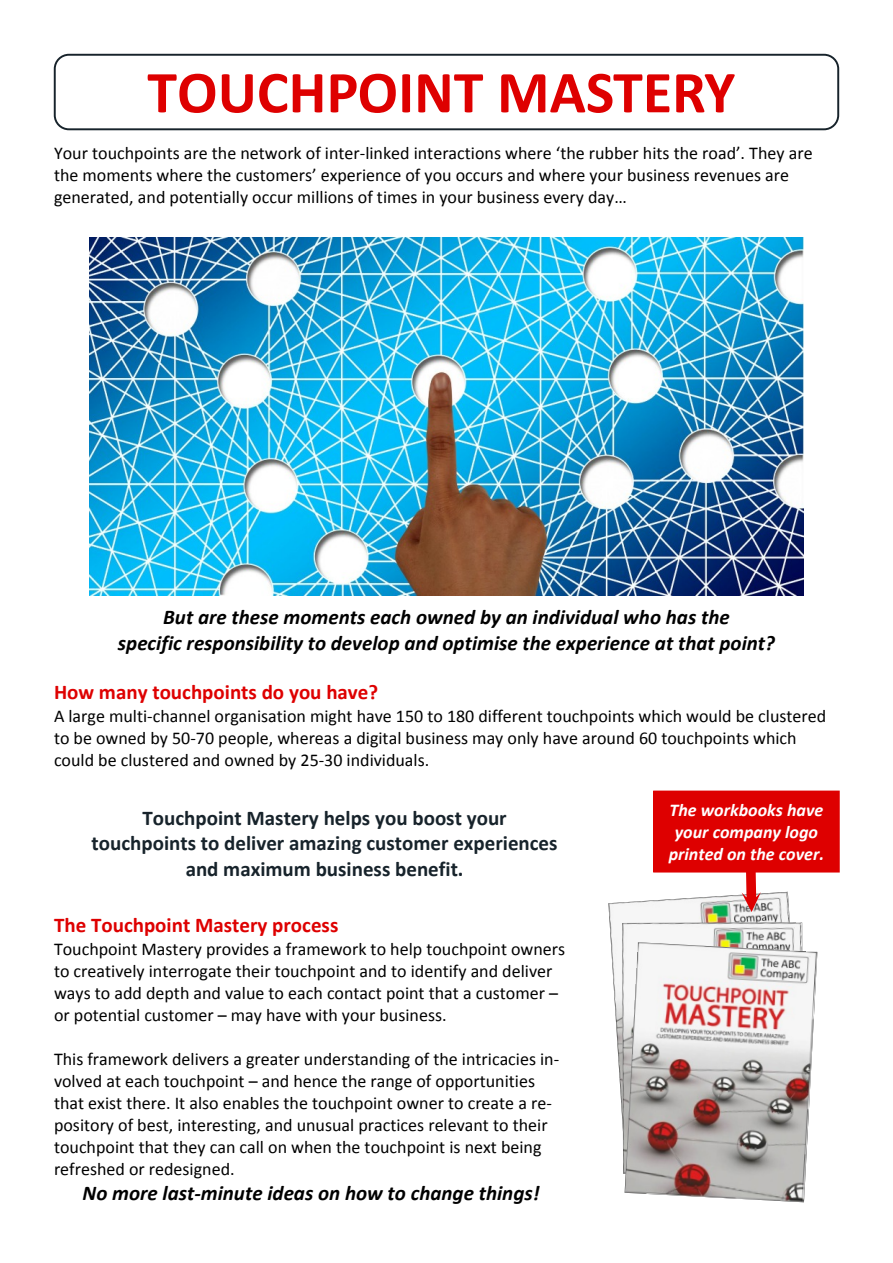
<style>
.page{position:relative;width:893px;height:1263px;background:#fff}
.page>*{position:absolute;margin:0;border:0;box-sizing:border-box;transform-origin:0 0}
.t1{font:700 60px "Calibri";color:#de0000}
.t2{font:italic 700 21px/25.7px "Calibri";color:#000;text-align:center}
.t3{font:700 21px/25.7px "Calibri";color:#17232b;text-align:center}
.t4{font:700 21px "Calibri";color:#de0000}
.t5{font:18px/22px "Calibri";color:#000}
.t6{font:italic 700 18px/22px "Calibri";color:#fff;text-align:center}
</style>
<div class="page">
<div style="left:54px;top:54px;width:785px;height:76px;background:#fff;border:2px solid #17232b;border-radius:14px"></div>
<img style="left:89px;top:237px;width:715px;height:359px">
<img style="left:608px;top:892px;width:182px;height:223px">
<img style="left:622px;top:922px;width:181px;height:252px">
<img style="left:625px;top:942px;width:192px;height:260px">
<svg style="left:742px;top:872px;width:19px;height:40px"></svg>
<div style="left:654px;top:791px;width:185px;height:81px;background:#de0000"></div>
<div style="left:653px;top:790px;width:187px;height:82px;border:2px solid #de0000"></div>
<h1 class="t1" style="left:147px;top:67px;width:589px">TOUCHPOINT MASTERY</h1>
<p class="t5" style="left:54px;top:143px;width:760px">Your touchpoints are the network of inter-linked interactions where ‘the rubber hits the road’. They are the moments where the customers’ experience of you occurs and where your business revenues are generated, and potentially occur millions of times in your business every day…</p>
<p class="t2" style="left:118px;top:606px;width:658px">But are these moments each owned by an individual who has the<br>specific responsibility to develop and optimise the experience at that point?</p>
<p class="t4" style="left:54px;top:683px;width:326px">How many touchpoints do you have?</p>
<p class="t5" style="left:54px;top:706px;width:774px">A large multi-channel organisation might have 150 to 180 different touchpoints which would be clustered to be owned by 50-70 people, whereas a digital business may only have around 60 touchpoints which could be clustered and owned by 25-30 individuals.</p>
<p class="t6" style="left:669px;top:801px;width:157px">The workbooks have your company logo printed on the cover.</p>
<p class="t3" style="left:92px;top:806px;width:467px">Touchpoint Mastery helps you boost your touchpoints to deliver amazing customer experiences and maximum business benefit.</p>
<p class="t4" style="left:54px;top:916px;width:286px">The Touchpoint Mastery process</p>
<p class="t5" style="left:54px;top:939px;width:513px">Touchpoint Mastery provides a framework to help touchpoint owners to creatively interrogate their touchpoint and to identify and deliver ways to add depth and value to each contact point that a customer – or potential customer – may have with your business.</p>
<p class="t5" style="left:54px;top:1049px;width:507px">This framework delivers a greater understanding of the intricacies in&shy;volved at each touchpoint – and hence the range of opportunities that exist there. It also enables the touchpoint owner to create a re&shy;pository of best, interesting, and unusual practices relevant to their touchpoint that they can call on when the touchpoint is next being refreshed or redesigned.</p>
<p class="t2" style="left:83px;top:1182px;width:458px">No more last-minute ideas on how to change things!</p>
</div>
